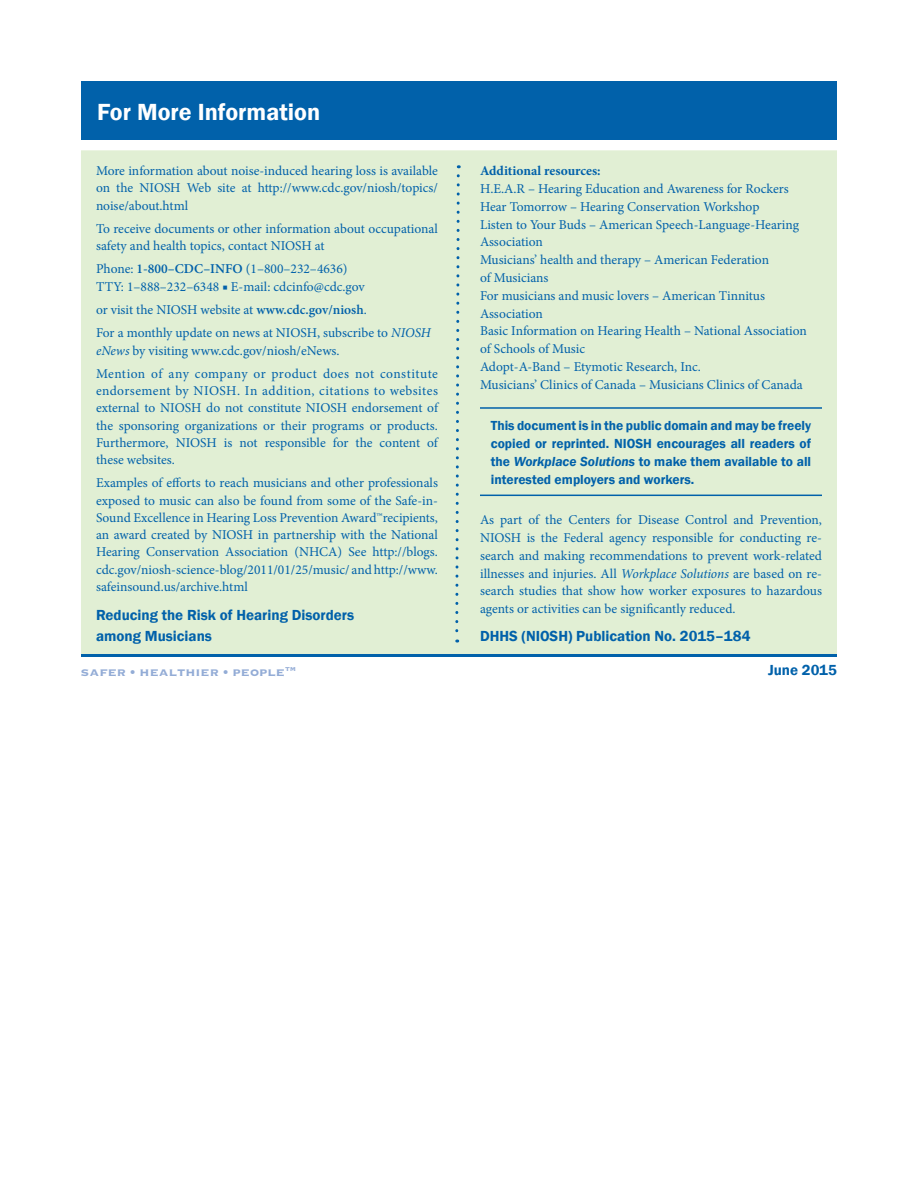
<style>
.page{position:relative;width:918px;height:1188px;background:#fff}
.page>*{position:absolute;margin:0;border:0;box-sizing:border-box;transform-origin:0 0}
.Heading_2__Info_Box{font:600 24px "Franklin Gothic";color:#fff}
.Title___info_box{font:600 15px/20.2px "Franklin Gothic";color:#0161aa}
.Tagline{font:15px "Copperplate Gothic Std 33 BC";color:#93acd6}
.Info_Box_text_1{font:13.5px/17.2px "Minion Pro";letter-spacing:-.005em;color:#0161aa}
.Disclaimer_text{font:600 13.5px/17.9px "Franklin Gothic";color:#0161aa;text-align:justify}
.Telephone_Fax{font:13.5px/17.2px "Minion Pro";color:#0161aa}
.Web_address{font:13.5px/17.2px "Minion Pro";color:#0161aa}
.P1{font:700 13.5px "Minion Pro";color:#0161aa}
.s1{font-weight:600}
.s2{font-style:italic}
</style>
<div class="page">
<div style="left:82px;top:151px;width:754px;height:504px;background:#e1efd4"></div>
<hr style="left:480px;top:407px;width:342px;height:2px;background:#0161aa">
<hr style="left:480px;top:495px;width:342px;height:1px;background:#0161aa">
<div style="left:81px;top:81px;width:756px;height:58px;background:#0161aa"></div>
<svg style="left:455px;top:165px;width:6px;height:478px"></svg>
<hr style="left:81px;top:654px;width:756px;height:3px;background:#0161aa">
<p class="Heading_2__Info_Box" style="left:97px;top:98px;width:225px">For More Information</p>
<p class="Info_Box_text_1" style="left:96px;top:162px;width:344px;text-align:justify">More information about noise-induced hearing loss is available on the NIOSH Web site at http://www.cdc.gov/niosh/topics/ noise/about.html</p>
<p class="Info_Box_text_1" style="left:96px;top:220px;width:344px">To receive documents or other information about occupational safety and health topics, contact NIOSH at</p>
<p class="Telephone_Fax" style="left:96px;top:261px;width:270px">Phone: <span class="s1">1-800–CDC–INFO</span> (1–800–232–4636)<br>TTY: 1–888–232–6348 ■ E-mail: cdcinfo@cdc.gov</p>
<p class="Telephone_Fax" style="left:96px;top:301px;width:272px">or visit the NIOSH website at <span class="s1">www.cdc.gov/niosh</span>.</p>
<p class="Web_address" style="left:96px;top:324px;width:337px">For a monthly update on news at NIOSH, subscribe to <span class="s2">NIOSH eNews</span> by visiting www.cdc.gov/niosh/eNews.</p>
<p class="Info_Box_text_1" style="left:96px;top:365px;width:344px;text-align:justify">Mention of any company or product does not constitute endorsement by NIOSH. In addition, citations to websites external to NIOSH do not constitute NIOSH endorsement of the sponsoring organizations or their programs or products.<br>Furthermore, NIOSH is not responsible for the content of these websites.</p>
<p class="Info_Box_text_1" style="left:96px;top:475px;width:344px;text-align:justify">Examples of efforts to reach musicians and other professionals exposed to music can also be found from some of the Safe-in-Sound Excellence in Hearing Loss Prevention Award™recipients, an award created by NIOSH in partnership with the National Hearing Conservation Association (NHCA) See http://blogs. cdc.gov/niosh-science-blog/2011/01/25/music/ and http://www. safeinsound.us/archive.html</p>
<p class="Title___info_box" style="left:96px;top:605px;width:260px">Reducing the Risk of Hearing Disorders among Musicians</p>
<p class="P1" style="left:480px;top:161px;width:122px">Additional resources:</p>
<p class="Info_Box_text_1" style="left:480px;top:180px;width:310px">H.E.A.R – Hearing Education and Awareness for Rockers</p>
<p class="Info_Box_text_1" style="left:480px;top:198px;width:281px">Hear Tomorrow – Hearing Conservation Workshop</p>
<p class="Info_Box_text_1" style="left:480px;top:215px;width:321px;line-height:17.9px">Listen to Your Buds – American Speech-Language-Hearing<br>Association</p>
<p class="Info_Box_text_1" style="left:480px;top:251px;width:291px;line-height:17.9px">Musicians’ health and therapy – American Federation of Musicians</p>
<p class="Info_Box_text_1" style="left:480px;top:287px;width:287px;line-height:17.9px">For musicians and music lovers – American Tinnitus<br>Association</p>
<p class="Info_Box_text_1" style="left:480px;top:322px;width:328px;line-height:17.9px">Basic Information on Hearing Health – National Association of Schools of Music</p>
<p class="Info_Box_text_1" style="left:480px;top:358px;width:222px">Adopt-A-Band – Etymotic Research, Inc.</p>
<p class="Info_Box_text_1" style="left:480px;top:376px;width:324px">Musicians’ Clinics of Canada – Musicians Clinics of Canada</p>
<p class="Disclaimer_text" style="left:491px;top:417px;width:322px">This document is in the public domain and may be freely copied or reprinted. NIOSH encourages all readers of the <span class="s2">Workplace Solutions</span> to make them available to all interested employers and workers.</p>
<p class="Info_Box_text_1" style="left:480px;top:511px;width:344px;line-height:17.9px;text-align:justify">As part of the Centers for Disease Control and Prevention, NIOSH is the Federal agency responsible for conducting re&shy;search and making recommendations to prevent work-related illnesses and injuries. All <span class="s2">Workplace Solutions</span> are based on re&shy;search studies that show how worker exposures to hazardous agents or activities can be significantly reduced.</p>
<p class="Title___info_box" style="left:480px;top:626px;width:272px">DHHS (NIOSH) Publication No. 2015–184</p>
<p class="Tagline" style="left:81px;top:664px;width:217px">safer • healthier • people<sup>tm</sup></p>
<p class="Title___info_box" style="left:768px;top:660px;width:70px">June 2015</p>
</div>
